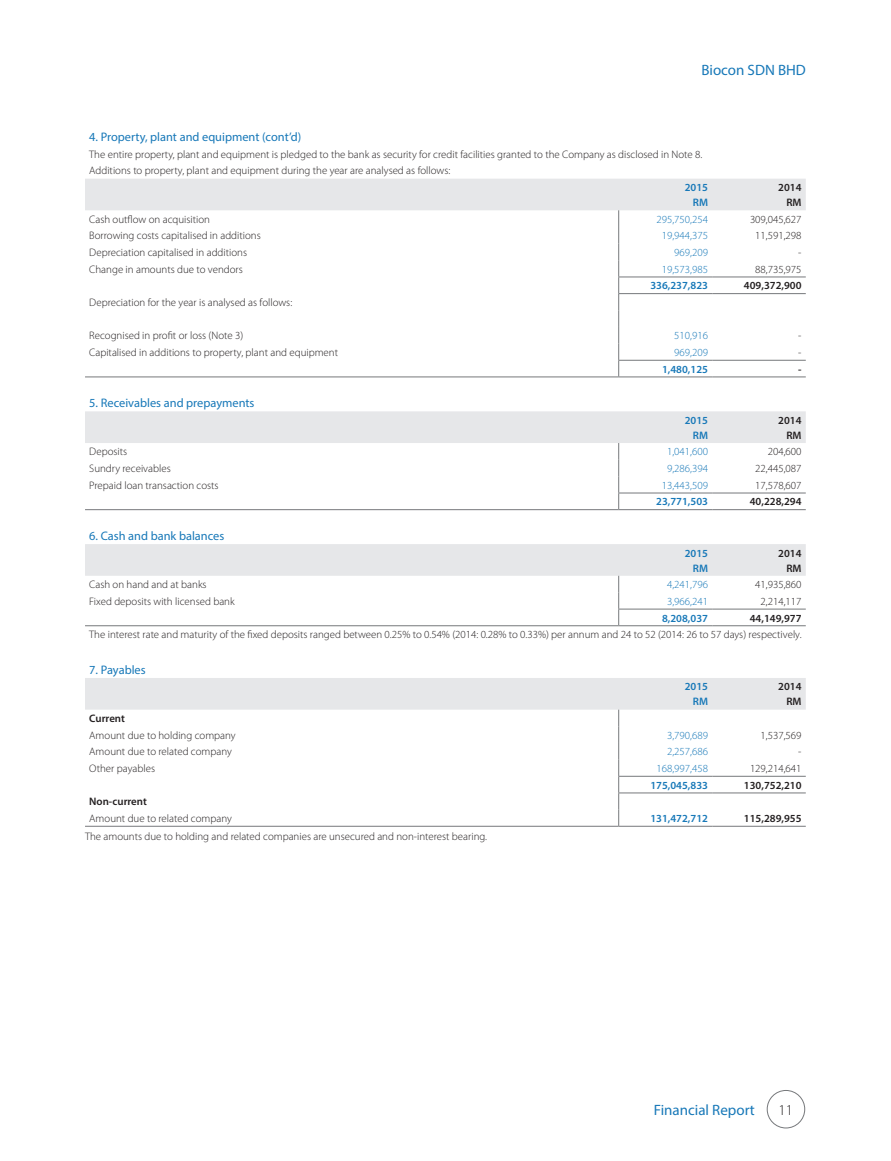
<style>
.page{position:relative;width:891px;height:1161px;background:#fff}
.page>*{position:absolute;margin:0;border:0;box-sizing:border-box;transform-origin:0 0}
.t1{font:15px "Myriad Pro";color:#1778b8}
.t2{font:300 15px "Myriad Pro";color:#231f20}
.t3{font:12.3px "Myriad Pro";color:#1778b8}
.t4{font:300 10.8px/16.6px "Myriad Pro";color:#231f20}
.t5{font:300 10.8px "Myriad Pro";color:#1778b8}
.t6{font:600 10.8px/15px "Myriad Pro";color:#231f20;text-align:right}
.t7{font:600 10.8px/15px "Myriad Pro";color:#1778b8;text-align:right}
</style>
<div class="page">
<svg style="left:85px;top:179px;width:721px;height:531px"></svg>
<hr style="left:85px;top:377px;width:534px;height:1px;background:#76787b">
<hr style="left:85px;top:509px;width:534px;height:1px;background:#76787b">
<hr style="left:85px;top:625px;width:534px;height:1px;background:#76787b">
<hr style="left:85px;top:826px;width:534px;height:1px;background:#76787b">
<hr style="left:619px;top:826px;width:93px;height:1px;background:#76787b">
<hr style="left:712px;top:826px;width:94px;height:1px;background:#76787b">
<hr style="left:618px;top:277px;width:94px;height:1px;background:#76787b">
<hr style="left:712px;top:277px;width:94px;height:1px;background:#76787b">
<hr style="left:618px;top:293px;width:94px;height:1px;background:#76787b">
<hr style="left:712px;top:293px;width:94px;height:1px;background:#76787b">
<hr style="left:618px;top:360px;width:94px;height:1px;background:#76787b">
<hr style="left:712px;top:360px;width:94px;height:1px;background:#76787b">
<hr style="left:619px;top:377px;width:93px;height:1px;background:#76787b">
<hr style="left:712px;top:377px;width:94px;height:1px;background:#76787b">
<hr style="left:618px;top:493px;width:94px;height:1px;background:#76787b">
<hr style="left:712px;top:493px;width:94px;height:1px;background:#76787b">
<hr style="left:619px;top:509px;width:93px;height:1px;background:#76787b">
<hr style="left:712px;top:509px;width:94px;height:1px;background:#76787b">
<hr style="left:618px;top:609px;width:94px;height:1px;background:#76787b">
<hr style="left:712px;top:609px;width:94px;height:1px;background:#76787b">
<hr style="left:619px;top:625px;width:93px;height:1px;background:#76787b">
<hr style="left:712px;top:625px;width:94px;height:1px;background:#76787b">
<svg style="left:618px;top:210px;width:1px;height:167px"></svg>
<svg style="left:618px;top:443px;width:1px;height:66px"></svg>
<svg style="left:618px;top:576px;width:1px;height:49px"></svg>
<svg style="left:618px;top:710px;width:1px;height:116px"></svg>
<hr style="left:618px;top:776px;width:94px;height:1px;background:#76787b">
<hr style="left:712px;top:776px;width:94px;height:1px;background:#76787b">
<hr style="left:618px;top:793px;width:94px;height:1px;background:#76787b">
<hr style="left:712px;top:793px;width:94px;height:1px;background:#76787b">
<div style="left:767px;top:1090px;width:38px;height:38px;border:1px solid #76787b;border-radius:50%"></div>
<h1 class="t1" style="left:701px;top:61px;width:106px">Biocon SDN BHD</h1>
<p class="t3" style="left:89px;top:129px;width:213px">4. Property, plant and equipment (cont’d)</p>
<p class="t4" style="left:89px;top:146px;width:615px">The entire property, plant and equipment is pledged to the bank as security for credit facilities granted to the Company as disclosed in Note 8.<br>Additions to property, plant and equipment during the year are analysed as follows:</p>
<p class="t7" style="left:685px;top:180px;width:25px">2015<br>RM</p>
<p class="t6" style="left:778px;top:180px;width:25px">2014<br>RM</p>
<p class="t4" style="left:89px;top:211px;width:122px">Cash outflow on acquisition</p>
<p class="t5" style="left:656px;top:213px;width:53px">295,750,254</p>
<p class="t4" style="left:750px;top:211px;width:53px">309,045,627</p>
<p class="t4" style="left:89px;top:228px;width:173px">Borrowing costs capitalised in additions</p>
<p class="t5" style="left:662px;top:230px;width:48px">19,944,375</p>
<p class="t4" style="left:755px;top:228px;width:48px">11,591,298</p>
<p class="t4" style="left:89px;top:244px;width:159px">Depreciation capitalised in additions</p>
<p class="t5" style="left:674px;top:247px;width:35px">969,209</p>
<p class="t4" style="left:798px;top:244px;width:5px">-</p>
<p class="t4" style="left:89px;top:261px;width:155px">Change in amounts due to vendors</p>
<p class="t5" style="left:662px;top:263px;width:48px">19,573,985</p>
<p class="t4" style="left:755px;top:261px;width:48px">88,735,975</p>
<p class="t7" style="left:650px;top:278px;width:59px">336,237,823</p>
<p class="t6" style="left:744px;top:278px;width:59px">409,372,900</p>
<p class="t4" style="left:89px;top:294px;width:204px">Depreciation for the year is analysed as follows:</p>
<p class="t4" style="left:89px;top:328px;width:156px">Recognised in profit or loss (Note 3)</p>
<p class="t5" style="left:674px;top:330px;width:35px">510,916</p>
<p class="t4" style="left:798px;top:328px;width:5px">-</p>
<p class="t4" style="left:89px;top:344px;width:250px">Capitalised in additions to property, plant and equipment</p>
<p class="t5" style="left:674px;top:346px;width:35px">969,209</p>
<p class="t4" style="left:798px;top:344px;width:5px">-</p>
<p class="t7" style="left:662px;top:361px;width:47px">1,480,125</p>
<p class="t6" style="left:798px;top:361px;width:5px">-</p>
<p class="t3" style="left:89px;top:395px;width:167px">5. Receivables and prepayments</p>
<p class="t7" style="left:685px;top:412px;width:25px">2015<br>RM</p>
<p class="t6" style="left:778px;top:412px;width:25px">2014<br>RM</p>
<p class="t4" style="left:89px;top:444px;width:39px">Deposits</p>
<p class="t5" style="left:667px;top:446px;width:42px">1,041,600</p>
<p class="t4" style="left:768px;top:444px;width:35px">204,600</p>
<p class="t4" style="left:89px;top:460px;width:83px">Sundry receivables</p>
<p class="t5" style="left:667px;top:463px;width:42px">9,286,394</p>
<p class="t4" style="left:755px;top:460px;width:48px">22,445,087</p>
<p class="t4" style="left:89px;top:477px;width:131px">Prepaid loan transaction costs</p>
<p class="t5" style="left:662px;top:479px;width:48px">13,443,509</p>
<p class="t4" style="left:755px;top:477px;width:48px">17,578,607</p>
<p class="t7" style="left:656px;top:494px;width:53px">23,771,503</p>
<p class="t6" style="left:750px;top:494px;width:53px">40,228,294</p>
<p class="t3" style="left:89px;top:528px;width:137px">6. Cash and bank balances</p>
<p class="t7" style="left:685px;top:545px;width:25px">2015<br>RM</p>
<p class="t6" style="left:778px;top:545px;width:25px">2014<br>RM</p>
<p class="t4" style="left:89px;top:576px;width:119px">Cash on hand and at banks</p>
<p class="t5" style="left:667px;top:579px;width:42px">4,241,796</p>
<p class="t4" style="left:755px;top:576px;width:48px">41,935,860</p>
<p class="t4" style="left:89px;top:593px;width:147px">Fixed deposits with licensed bank</p>
<p class="t5" style="left:667px;top:595px;width:42px">3,966,241</p>
<p class="t4" style="left:761px;top:593px;width:42px">2,214,117</p>
<p class="t7" style="left:662px;top:610px;width:47px">8,208,037</p>
<p class="t6" style="left:750px;top:610px;width:53px">44,149,977</p>
<p class="t4" style="left:89px;top:626px;width:714px">The interest rate and maturity of the fixed deposits ranged between 0.25% to 0.54% (2014: 0.28% to 0.33%) per annum and 24 to 52 (2014: 26 to 57 days) respectively.</p>
<p class="t3" style="left:89px;top:662px;width:58px">7. Payables</p>
<p class="t7" style="left:685px;top:679px;width:25px">2015<br>RM</p>
<p class="t6" style="left:778px;top:679px;width:25px">2014<br>RM</p>
<p class="t6" style="left:89px;top:711px;width:37px">Current</p>
<p class="t4" style="left:89px;top:727px;width:148px">Amount due to holding company</p>
<p class="t5" style="left:667px;top:729px;width:42px">3,790,689</p>
<p class="t4" style="left:761px;top:727px;width:42px">1,537,569</p>
<p class="t4" style="left:89px;top:744px;width:144px">Amount due to related company</p>
<p class="t5" style="left:667px;top:746px;width:42px">2,257,686</p>
<p class="t4" style="left:798px;top:744px;width:5px">-</p>
<p class="t4" style="left:89px;top:760px;width:67px">Other payables</p>
<p class="t5" style="left:656px;top:763px;width:53px">168,997,458</p>
<p class="t4" style="left:750px;top:760px;width:53px">129,214,641</p>
<p class="t7" style="left:650px;top:777px;width:59px">175,045,833</p>
<p class="t6" style="left:744px;top:777px;width:59px">130,752,210</p>
<p class="t6" style="left:89px;top:794px;width:59px">Non-current</p>
<p class="t4" style="left:89px;top:810px;width:144px">Amount due to related company</p>
<p class="t7" style="left:650px;top:811px;width:59px">131,472,712</p>
<p class="t6" style="left:744px;top:811px;width:59px">115,289,955</p>
<p class="t4" style="left:85px;top:828px;width:404px">The amounts due to holding and related companies are unsecured and non-interest bearing.</p>
<h1 class="t1" style="left:654px;top:1101px;width:103px">Financial Report</h1>
<h1 class="t2" style="left:779px;top:1102px;width:16px">11</h1>
</div>
